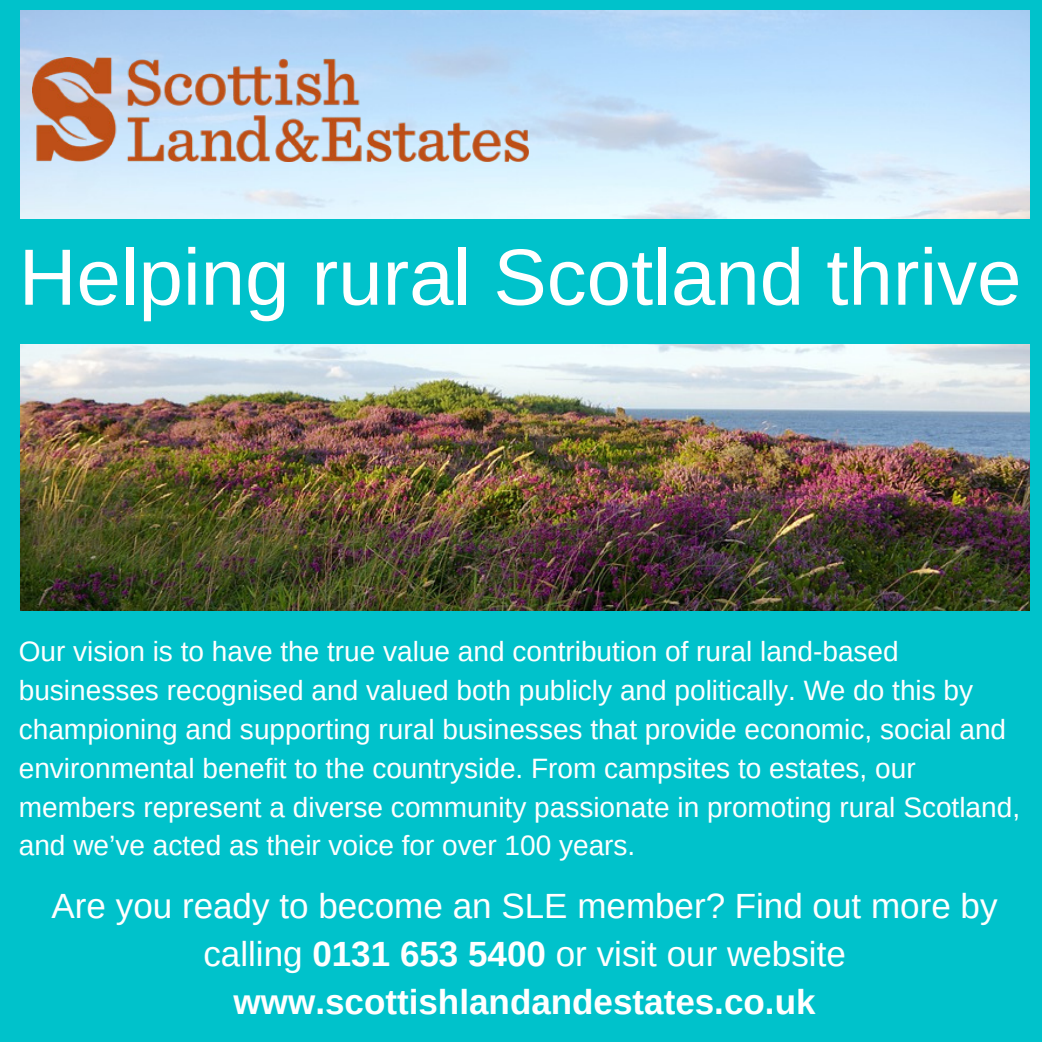
<style>
.page{position:relative;width:1042px;height:1042px;background:#fff}
.page>*{position:absolute;margin:0;border:0;box-sizing:border-box;transform-origin:0 0}
.t1{font:79.8px "Arimo";color:#fff}
.t2{font:35px/47.9px "Arimo";color:#fff;text-align:center}
.t3{font:28px/38.9px "Arimo";color:#fff}
.s1{font-weight:700}
</style>
<div class="page">
<img style="left:19px;top:344px;width:1011px;height:267px">
<img style="left:19px;top:9px;width:1011px;height:210px">
<div style="left:0;top:0;width:1042px;height:9px;background:#00c2cb"></div>
<div style="left:0;top:611px;width:1042px;height:431px;background:#00c2cb"></div>
<div style="left:0;top:0;width:19px;height:1042px;background:#00c2cb"></div>
<div style="left:1030px;top:9px;width:12px;height:1033px;background:#00c2cb"></div>
<img style="left:33px;top:58px;width:495px;height:103px">
<div style="left:0;top:219px;width:1042px;height:125px;background:#00c2cb"></div>
<p class="t1" style="left:19px;top:226px;width:1004px">Helping rural Scotland thrive</p>
<p class="t3" style="left:19px;top:632px;width:1003px">Our vision is to have the true value and contribution of rural land-based businesses recognised and valued both publicly and politically. We do this by championing and supporting rural businesses that provide economic, social and environmental benefit to the countryside. From campsites to estates, our members represent a diverse community passionate in promoting rural Scotland, and we’ve acted as their voice for over 100 years.</p>
<p class="t2" style="left:52px;top:882px;width:947px">Are you ready to become an SLE member? Find out more by calling <span class="s1">0131 653 5400</span> or visit our website <span class="s1">www.scottishlandandestates.co.uk</span></p>
</div>
